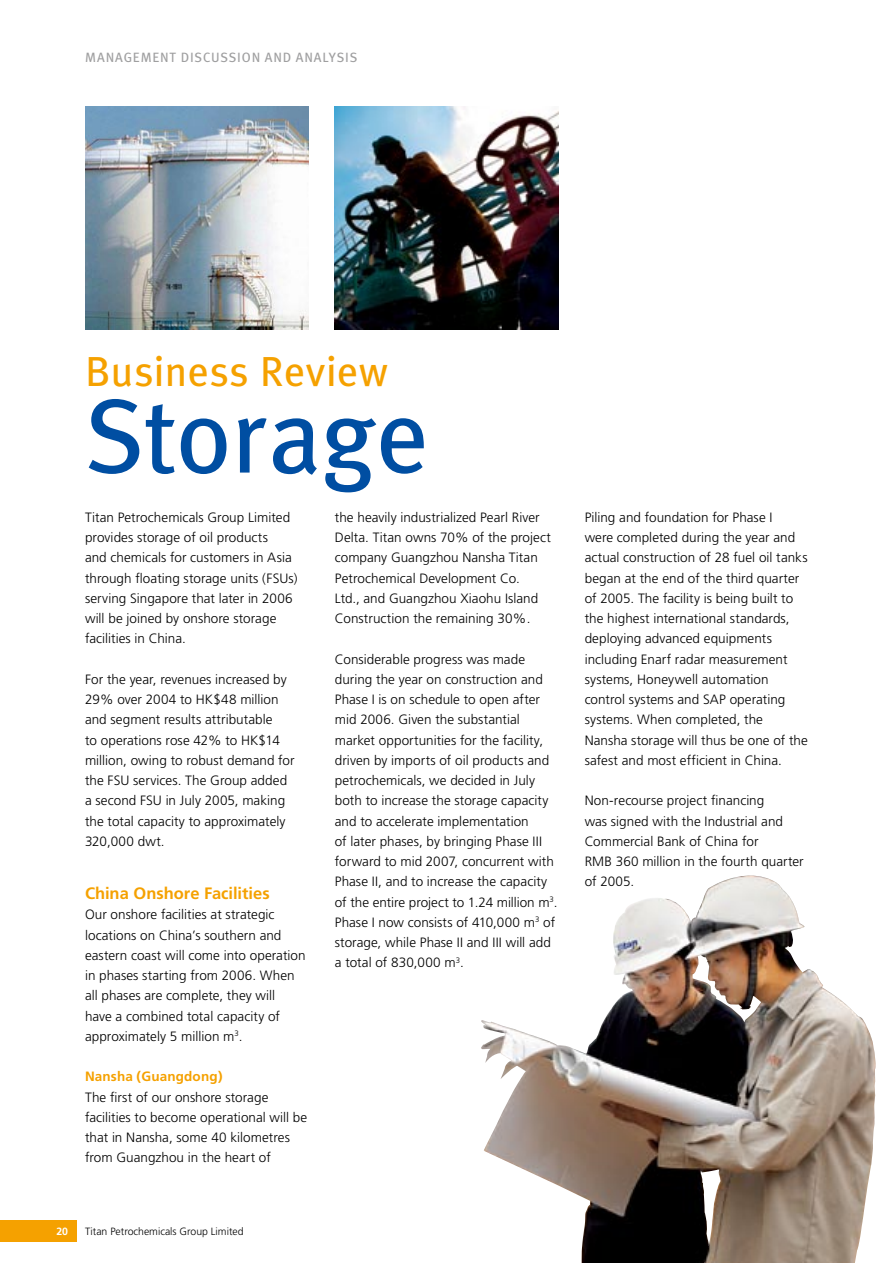
<style>
.page{position:relative;width:893px;height:1263px;background:#fff}
.page>*{position:absolute;margin:0;border:0;box-sizing:border-box;transform-origin:0 0}
.t1{font:105px "Meta Plus";letter-spacing:-.01em;color:#004ea2}
.t2{font:42px "Meta Plus";letter-spacing:.01em;color:#f5a100}
.t3{font:700 16.5px "Frutiger";color:#f5a100}
.t4{font:300 13.5px/20.2px "Frutiger";letter-spacing:.005em;color:#000}
.t5{font:13.5px "Meta Plus";letter-spacing:.055em;color:#9f9fa0}
.t6{font:700 13.5px "Frutiger";letter-spacing:.01em;color:#f5a100}
.t7{font:300 10.5px "Frutiger";color:#000}
.t8{font:700 10.5px "Frutiger";color:#fff}
</style>
<div class="page">
<img style="left:481px;top:875px;width:394px;height:388px">
<img style="left:335px;top:106px;width:223px;height:224px">
<img style="left:85px;top:106px;width:223px;height:224px">
<div style="left:0;top:1220px;width:77px;height:22px;background:#f5a100"></div>
<p class="t5" style="left:85px;top:50px;width:274px">MANAGEMENT DISCUSSION AND ANALYSIS</p>
<h2 class="t2" style="left:85px;top:347px;width:305px">Business Review</h2>
<h1 class="t1" style="left:85px;top:375px;width:346px">Storage</h1>
<p class="t4" style="left:335px;top:507px;width:218px">the heavily industrialized Pearl River Delta. Titan owns 70% of the project company Guangzhou Nansha Titan Petrochemical Development Co.<br>Ltd., and Guangzhou Xiaohu Island Construction the remaining 30%.</p>
<p class="t4" style="left:335px;top:649px;width:224px">Considerable progress was made during the year on construction and Phase I is on schedule to open after mid 2006. Given the substantial market opportunities for the facility, driven by imports of oil products and petrochemicals, we decided in July both to increase the storage capacity and to accelerate implementation<br>of later phases, by bringing Phase III forward to mid 2007, concurrent with Phase II, and to increase the capacity of the entire project to 1.24 million m<sup>3</sup>.<br>Phase I now consists of 410,000 m<sup>3</sup> of storage, while Phase II and III will add a total of 830,000 m<sup>3</sup>.</p>
<p class="t4" style="left:85px;top:507px;width:214px">Titan Petrochemicals Group Limited provides storage of oil products<br>and chemicals for customers in Asia through floating storage units (FSUs) serving Singapore that later in 2006 will be joined by onshore storage facilities in China.</p>
<p class="t4" style="left:85px;top:669px;width:211px">For the year, revenues increased by<br>29% over 2004 to HK$48 million and segment results attributable<br>to operations rose 42% to HK$14 million, owing to robust demand for the FSU services. The Group added a second FSU in July 2005, making the total capacity to approximately<br>320,000 dwt.</p>
<p class="t3" style="left:85px;top:884px;width:186px">China Onshore Facilities</p>
<p class="t4" style="left:85px;top:905px;width:222px">Our onshore facilities at strategic locations on China’s southern and eastern coast will come into operation in phases starting from 2006. When all phases are complete, they will<br>have a combined total capacity of approximately 5 million m<sup>3</sup>.</p>
<p class="t6" style="left:85px;top:1069px;width:139px">Nansha (Guangdong)</p>
<p class="t4" style="left:85px;top:1087px;width:224px">The first of our onshore storage facilities to become operational will be that in Nansha, some 40 kilometres from Guangzhou in the heart of</p>
<p class="t8" style="left:56px;top:1225px;width:13px">20</p>
<p class="t7" style="left:85px;top:1225px;width:160px">Titan Petrochemicals Group Limited</p>
<p class="t4" style="left:585px;top:507px;width:225px">Piling and foundation for Phase I<br>were completed during the year and actual construction of 28 fuel oil tanks began at the end of the third quarter of 2005. The facility is being built to the highest international standards, deploying advanced equipments including Enarf radar measurement systems, Honeywell automation control systems and SAP operating systems. When completed, the Nansha storage will thus be one of the safest and most efficient in China.</p>
<p class="t4" style="left:585px;top:791px;width:221px">Non-recourse project financing<br>was signed with the Industrial and<br>Commercial Bank of China for<br>RMB 360 million in the fourth quarter of 2005.</p>
</div>
